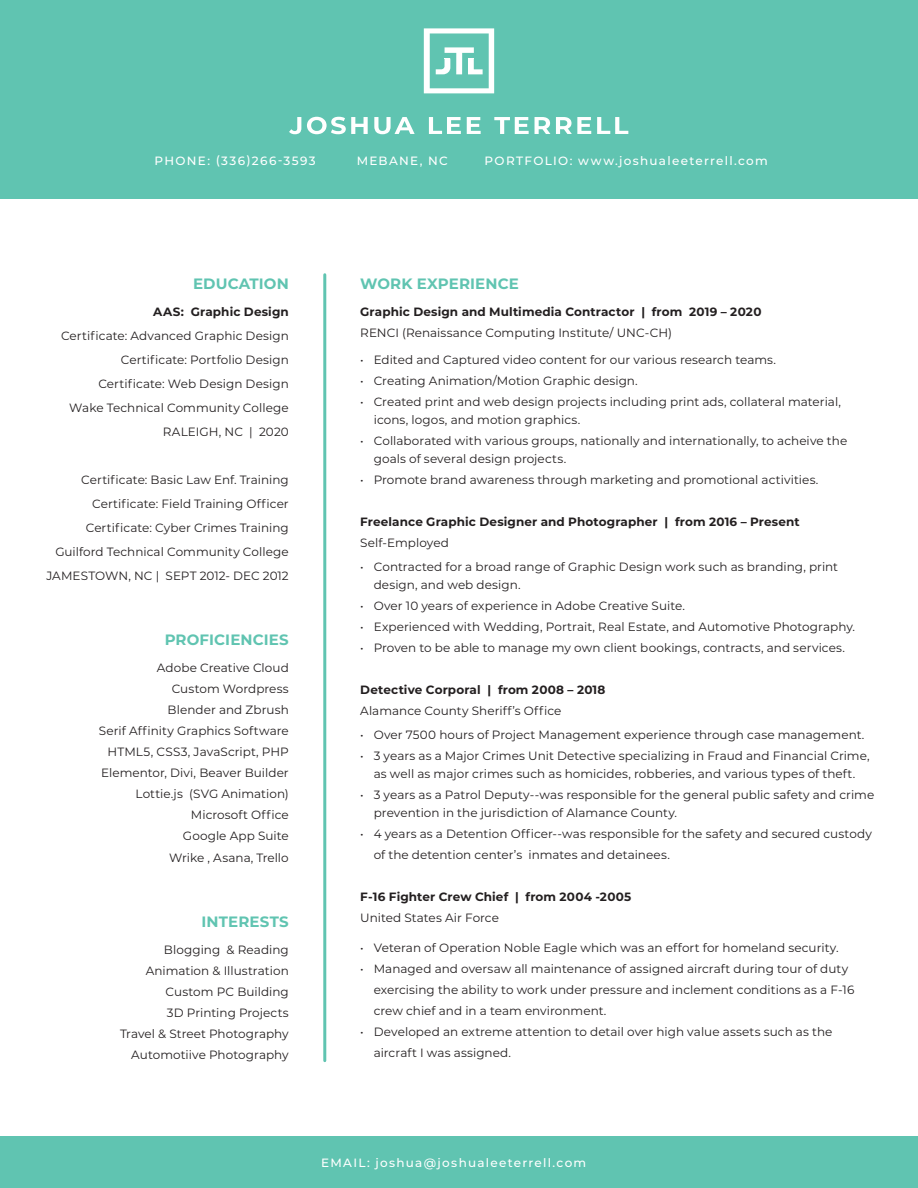
<style>
.page{position:relative;width:918px;height:1188px;background:#fff}
.page>*{position:absolute;margin:0;border:0;box-sizing:border-box;transform-origin:0 0}
.t1{font:700 15px "Montserrat";letter-spacing:.01em;color:#60c4b1}
.t2{font:12px/18px "Montserrat";letter-spacing:.005em;color:#231f20}
.t3{font:700 12px "Montserrat";letter-spacing:.01em;color:#231f20}
.t4{font:500 12px "Montserrat";letter-spacing:.11em;color:#fff}
</style>
<div class="page">
<div style="left:0;top:0;width:918px;height:199px;background:#60c4b1"></div>
<div style="left:0;top:1136px;width:918px;height:52px;background:#60c4b1"></div>
<svg style="left:424px;top:28px;width:70px;height:65px"></svg>
<hr style="left:323px;top:275px;width:3px;height:786px;background:#60c4b1">
<svg style="left:289px;top:117px;width:12px;height:17px"></svg>
<svg style="left:307px;top:117px;width:61px;height:17px"></svg>
<svg style="left:374px;top:117px;width:41px;height:17px"></svg>
<svg style="left:429px;top:117px;width:32px;height:17px"></svg>
<svg style="left:467px;top:117px;width:14px;height:17px"></svg>
<svg style="left:494px;top:117px;width:35px;height:17px"></svg>
<svg style="left:535px;top:117px;width:15px;height:17px"></svg>
<svg style="left:556px;top:117px;width:35px;height:17px"></svg>
<svg style="left:597px;top:117px;width:31px;height:17px"></svg>
<p class="t4" style="left:155px;top:152px;width:163px">PHONE: (336)266-3593</p>
<p class="t4" style="left:357px;top:152px;width:93px">MEBANE, NC</p>
<p class="t4" style="left:485px;top:152px;width:285px">PORTFOLIO: www.joshualeeterrell.com</p>
<p class="t1" style="left:193px;top:273px;width:97px">EDUCATION</p>
<p class="t3" style="left:153px;top:303px;width:137px">AAS: Graphic Design</p>
<p class="t2" style="left:61px;top:327px;width:229px">Certificate: Advanced Graphic Design</p>
<p class="t2" style="left:121px;top:351px;width:170px">Certificate: Portfolio Design</p>
<p class="t2" style="left:98px;top:375px;width:192px">Certificate: Web Design Design</p>
<p class="t2" style="left:69px;top:399px;width:221px">Wake Technical Community College</p>
<p class="t2" style="left:163px;top:423px;width:128px">RALEIGH, NC | 2020</p>
<p class="t2" style="left:81px;top:471px;width:209px">Certificate: Basic Law Enf. Training</p>
<p class="t2" style="left:92px;top:495px;width:198px">Certificate: Field Training Officer</p>
<p class="t2" style="left:86px;top:519px;width:205px">Certificate: Cyber Crimes Training</p>
<p class="t2" style="left:55px;top:543px;width:235px">Guilford Technical Community College</p>
<p class="t2" style="left:46px;top:567px;width:244px">JAMESTOWN, NC | SEPT 2012- DEC 2012</p>
<p class="t1" style="left:165px;top:629px;width:126px">PROFICIENCIES</p>
<p class="t2" style="left:157px;top:658px;width:133px">Adobe Creative Cloud</p>
<p class="t2" style="left:172px;top:679px;width:119px">Custom Wordpress</p>
<p class="t2" style="left:167px;top:700px;width:123px">Blender and Zbrush</p>
<p class="t2" style="left:99px;top:721px;width:191px">Serif Affinity Graphics Software</p>
<p class="t2" style="left:108px;top:742px;width:183px">HTML5, CSS3, JavaScript, PHP</p>
<p class="t2" style="left:101px;top:763px;width:189px">Elementor, Divi, Beaver Builder</p>
<p class="t2" style="left:136px;top:784px;width:155px">Lottie.js (SVG Animation)</p>
<p class="t2" style="left:191px;top:805px;width:99px">Microsoft Office</p>
<p class="t2" style="left:183px;top:826px;width:107px">Google App Suite</p>
<p class="t2" style="left:169px;top:849px;width:121px">Wrike , Asana, Trello</p>
<p class="t1" style="left:202px;top:911px;width:89px">INTERESTS</p>
<p class="t2" style="left:164px;top:940px;width:126px">Blogging &amp; Reading</p>
<p class="t2" style="left:146px;top:961px;width:145px">Animation &amp; Illustration</p>
<p class="t2" style="left:166px;top:982px;width:125px">Custom PC Building</p>
<p class="t2" style="left:167px;top:1003px;width:123px">3D Printing Projects</p>
<p class="t2" style="left:120px;top:1024px;width:170px">Travel &amp; Street Photography</p>
<p class="t2" style="left:131px;top:1045px;width:159px">Automotiive Photography</p>
<p class="t1" style="left:360px;top:273px;width:160px">WORK EXPERIENCE</p>
<p class="t3" style="left:360px;top:303px;width:403px">Graphic Design and Multimedia Contractor | from 2019 – 2020</p>
<p class="t2" style="left:360px;top:324px;width:313px">RENCI (Renaissance Computing Institute/ UNC-CH)</p>
<p class="t2" style="left:360px;top:351px;width:417px">• Edited and Captured video content for our various research teams.</p>
<p class="t2" style="left:360px;top:372px;width:279px">• Creating Animation/Motion Graphic design.</p>
<p class="t2" style="left:374px;top:393px;width:469px;text-indent:-14px">• Created print and web design projects including print ads, collateral material, icons, logos, and motion graphics.</p>
<p class="t2" style="left:374px;top:432px;width:475px;text-indent:-14px">• Collaborated with various groups, nationally and internationally, to acheive the goals of several design projects.</p>
<p class="t2" style="left:360px;top:471px;width:460px">• Promote brand awareness through marketing and promotional activities.</p>
<p class="t3" style="left:360px;top:513px;width:441px">Freelance Graphic Designer and Photographer | from 2016 – Present</p>
<p class="t2" style="left:360px;top:534px;width:90px">Self-Employed</p>
<p class="t2" style="left:374px;top:558px;width:466px;text-indent:-14px">• Contracted for a broad range of Graphic Design work such as branding, print design, and web design.</p>
<p class="t2" style="left:360px;top:597px;width:326px">• Over 10 years of experience in Adobe Creative Suite.</p>
<p class="t2" style="left:360px;top:618px;width:496px">• Experienced with Wedding, Portrait, Real Estate, and Automotive Photography.</p>
<p class="t2" style="left:360px;top:639px;width:486px">• Proven to be able to manage my own client bookings, contracts, and services.</p>
<p class="t3" style="left:360px;top:681px;width:247px">Detective Corporal | from 2008 – 2018</p>
<p class="t2" style="left:360px;top:702px;width:203px">Alamance County Sheriff’s Office</p>
<p class="t2" style="left:360px;top:726px;width:506px">• Over 7500 hours of Project Management experience through case management.</p>
<p class="t2" style="left:360px;top:747px;width:511px;text-align:center">• 3 years as a Major Crimes Unit Detective specializing in Fraud and Financial Crime, as well as major crimes such as homicides, robberies, and various types of theft.</p>
<p class="t2" style="left:374px;top:786px;width:502px;text-indent:-14px">• 3 years as a Patrol Deputy--was responsible for the general public safety and crime prevention in the jurisdiction of Alamance County.</p>
<p class="t2" style="left:374px;top:823px;width:500px;line-height:21px;text-indent:-14px">• 4 years as a Detention Officer--was responsible for the safety and secured custody of the detention center’s inmates and detainees.</p>
<p class="t3" style="left:360px;top:888px;width:273px">F-16 Fighter Crew Chief | from 2004 -2005</p>
<p class="t2" style="left:360px;top:909px;width:140px">United States Air Force</p>
<p class="t2" style="left:360px;top:939px;width:480px">• Veteran of Operation Noble Eagle which was an effort for homeland security.</p>
<p class="t2" style="left:374px;top:958px;width:482px;line-height:21px;text-indent:-14px">• Managed and oversaw all maintenance of assigned aircraft during tour of duty exercising the ability to work under pressure and inclement conditions as a F-16 crew chief and in a team environment.</p>
<p class="t2" style="left:374px;top:1021px;width:460px;line-height:21px;text-indent:-14px">• Developed an extreme attention to detail over high value assets such as the aircraft I was assigned.</p>
<p class="t4" style="left:321px;top:1155px;width:267px">EMAIL: joshua@joshualeeterrell.com</p>
</div>
